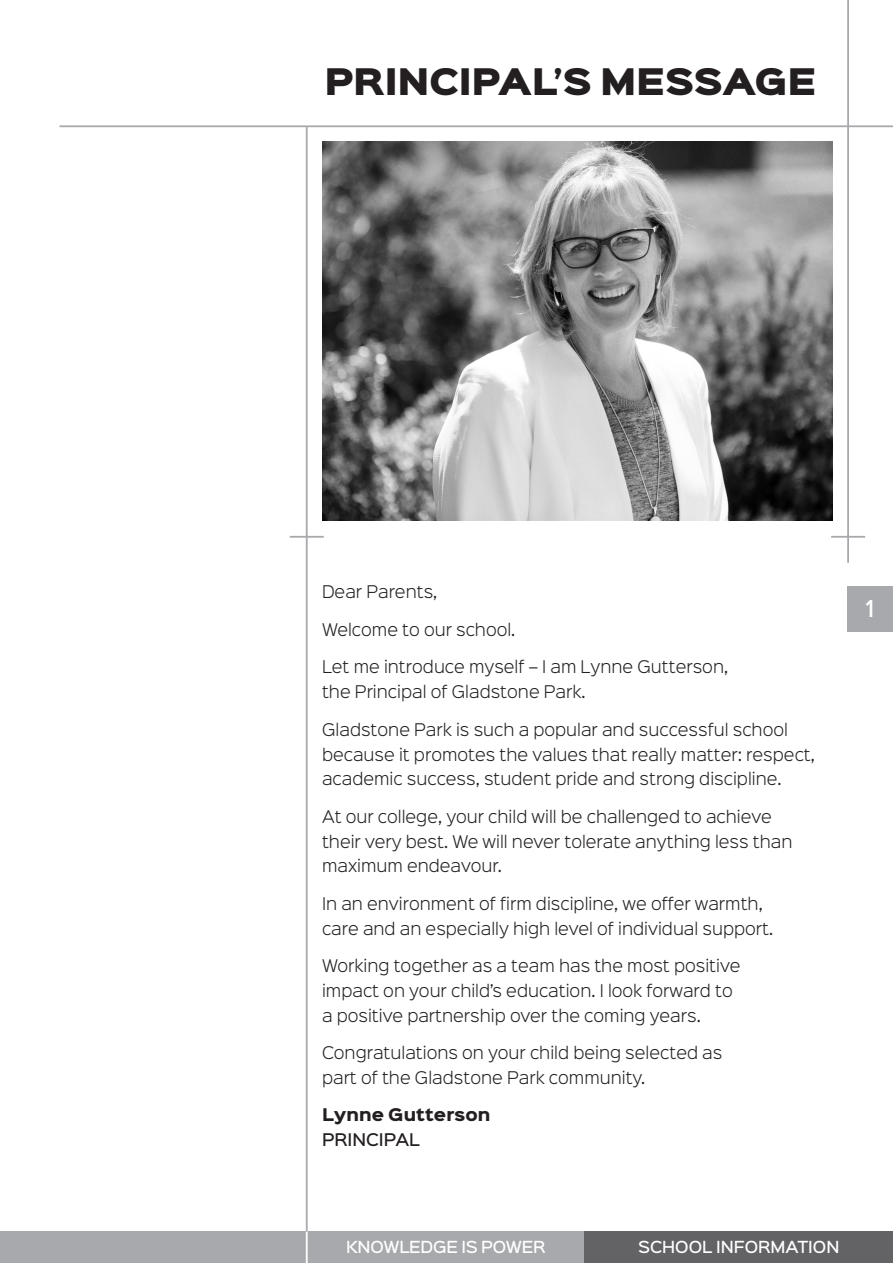
<style>
.page{position:relative;width:893px;height:1263px;background:#fff}
.page>*{position:absolute;margin:0;border:0;box-sizing:border-box;transform-origin:0 0}
.Page_Headings_RIGHT{font:33px "Sinkin Sans 900 X Black";letter-spacing:-.015em;color:#231f20}
.t1{font:500 21px "Sinkin Sans 500";color:#fff}
.Intro_Text{font:300 15.75px/24.8px "Sinkin Sans 300";color:#231f20}
.Intro_Text-2{font:900 15.75px/24.8px "Sinkin Sans 800";color:#231f20}
.t2{font:500 15px "Sinkin Sans 500";letter-spacing:-.01em;color:#fff}
.s1{font-family:"Sinkin Sans 500";font-weight:500}
</style>
<div class="page">
<div style="left:0;top:1231px;width:585px;height:32px;background:#a8a9ad"></div>
<div style="left:585px;top:1231px;width:308px;height:32px;background:#636366"></div>
<hr style="left:306px;top:1231px;width:2px;height:32px;background:#fff">
<div style="left:847px;top:586px;width:46px;height:45px;background:#a8a9ad"></div>
<hr style="left:847px;top:0;width:2px;height:563px;background:#a8a9ad">
<hr style="left:60px;top:125px;width:833px;height:2px;background:#a8a9ad">
<img style="left:322px;top:142px;width:510px;height:378px">
<hr style="left:831px;top:536px;width:34px;height:2px;background:#a8a9ad">
<hr style="left:290px;top:536px;width:34px;height:2px;background:#a8a9ad">
<hr style="left:306px;top:126px;width:2px;height:1105px;background:#a8a9ad">
<p class="Page_Headings_RIGHT" style="left:324px;top:64px;width:493px">PRINCIPAL’S MESSAGE</p>
<p class="Intro_Text" style="left:322px;top:579px;width:117px">Dear Parents,</p>
<p class="Intro_Text" style="left:322px;top:616px;width:195px">Welcome to our school.</p>
<p class="Intro_Text" style="left:322px;top:654px;width:408px">Let me introduce myself – I am Lynne Gutterson, the Principal of Gladstone Park.</p>
<p class="Intro_Text" style="left:322px;top:716px;width:494px">Gladstone Park is such a popular and successful school because it promotes the values that really matter: respect, academic success, student pride and strong discipline.</p>
<p class="Intro_Text" style="left:322px;top:803px;width:472px">At our college, your child will be challenged to achieve their very best. We will never tolerate anything less than maximum endeavour.</p>
<p class="Intro_Text" style="left:322px;top:890px;width:453px">In an environment of firm discipline, we offer warmth, care and an especially high level of individual support.</p>
<p class="Intro_Text" style="left:322px;top:952px;width:420px">Working together as a team has the most positive impact on your child’s education. I look forward to a positive partnership over the coming years.</p>
<p class="Intro_Text" style="left:322px;top:1039px;width:402px">Congratulations on your child being selected as part of the Gladstone Park community.</p>
<p class="Intro_Text-2" style="left:322px;top:1103px;width:170px">Lynne Gutterson<br><span class="s1">PRINCIPAL</span></p>
<h2 class="t1" style="left:866px;top:590px;width:10px">1</h2>
<p class="t2" style="left:346px;top:1234px;width:201px">KNOWLEDGE IS POWER</p>
<p class="t2" style="left:638px;top:1234px;width:203px">SCHOOL INFORMATION</p>
</div>
